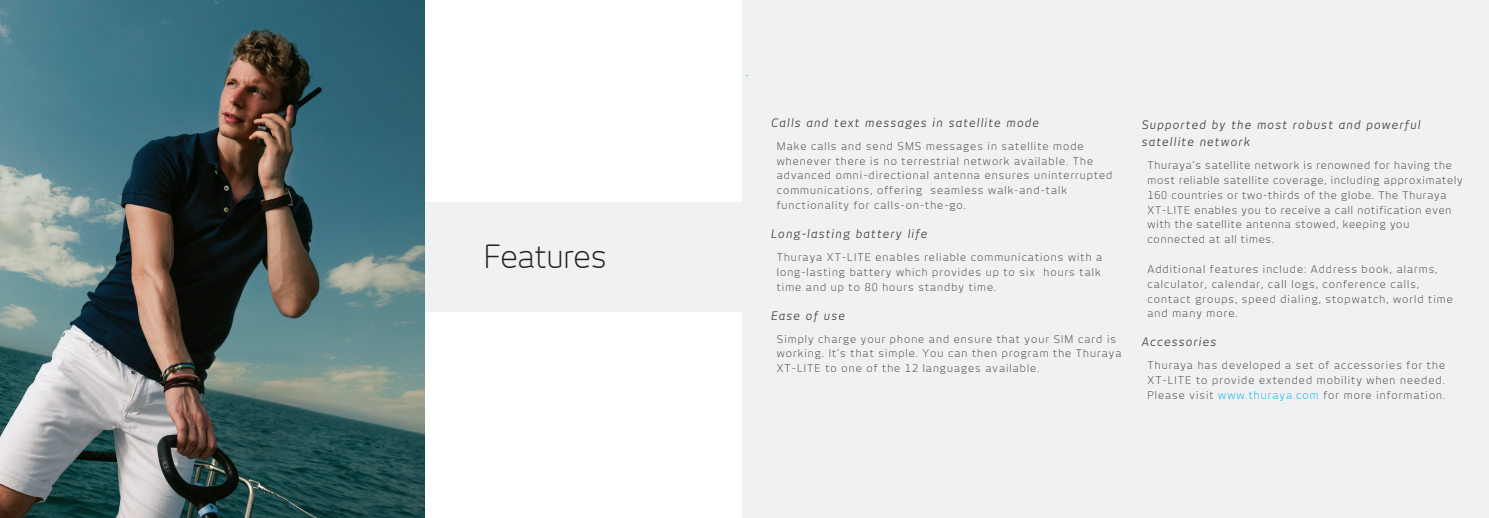
<style>
.page{position:relative;width:1489px;height:518px;background:#fff}
.page>*{position:absolute;margin:0;border:0;box-sizing:border-box;transform-origin:0 0}
.t1{font:300 31.25px "New June";letter-spacing:-.005em;color:#231f20;scale:.96 1}
.t2{font:italic 11.62px/17.4px "New June";letter-spacing:.1em;color:#3e3e3f}
.t3{font:300 10.38px/14.9px "New June";letter-spacing:.1em;color:#3e3e3f}
.t4{font:300 10.38px/14.9px "New June";letter-spacing:.08em;color:#3e3e3f}
.s1{color:#00aeef}
</style>
<div class="page">
<div style="left:0;top:202px;width:753px;height:109px;background:#f0f1f2"></div>
<div style="left:743px;top:0;width:745px;height:517px;background:#f0f1f2"></div>
<img style="left:0;top:0;width:424px;height:517px">
<h1 class="t1" style="left:483px;top:238px;width:129px">Features</h1>
<p class="t2" style="left:771px;top:114px;width:270px">Calls and text messages in satellite mode</p>
<p class="t3" style="left:776px;top:138px;width:337px">Make calls and send SMS messages in satellite mode whenever there is no terrestrial network available. The advanced omni-directional antenna ensures uninterrupted communications, offering seamless walk-and-talk functionality for calls-on-the-go.</p>
<p class="t2" style="left:771px;top:225px;width:158px">Long-lasting battery life</p>
<p class="t3" style="left:776px;top:249px;width:327px">Thuraya XT-LITE enables reliable communications with a long-lasting battery which provides up to six hours talk time and up to 80 hours standby time.</p>
<p class="t2" style="left:771px;top:306px;width:75px">Ease of use</p>
<p class="t3" style="left:776px;top:331px;width:346px">Simply charge your phone and ensure that your SIM card is working. It’s that simple. You can then program the Thuraya<br>XT-LITE to one of the 12 languages available.</p>
<p class="t2" style="left:1141px;top:115px;width:280px">Supported by the most robust and powerful satellite network</p>
<p class="t4" style="left:1147px;top:157px;width:316px">Thuraya’s satellite network is renowned for having the most reliable satellite coverage, including approximately 160 countries or two-thirds of the globe. The Thuraya XT-LITE enables you to receive a call notification even with the satellite antenna stowed, keeping you connected at all times.</p>
<p class="t3" style="left:1147px;top:261px;width:306px">Additional features include: Address book, alarms, calculator, calendar, call logs, conference calls, contact groups, speed dialing, stopwatch, world time and many more.</p>
<p class="t2" style="left:1141px;top:333px;width:76px">Accessories</p>
<p class="t3" style="left:1147px;top:358px;width:299px;text-align:justify">Thuraya has developed a set of accessories for the XT-LITE to provide extended mobility when needed.<br>Please visit <span class="s1">www.thuraya.com</span> for more information.</p>
</div>
